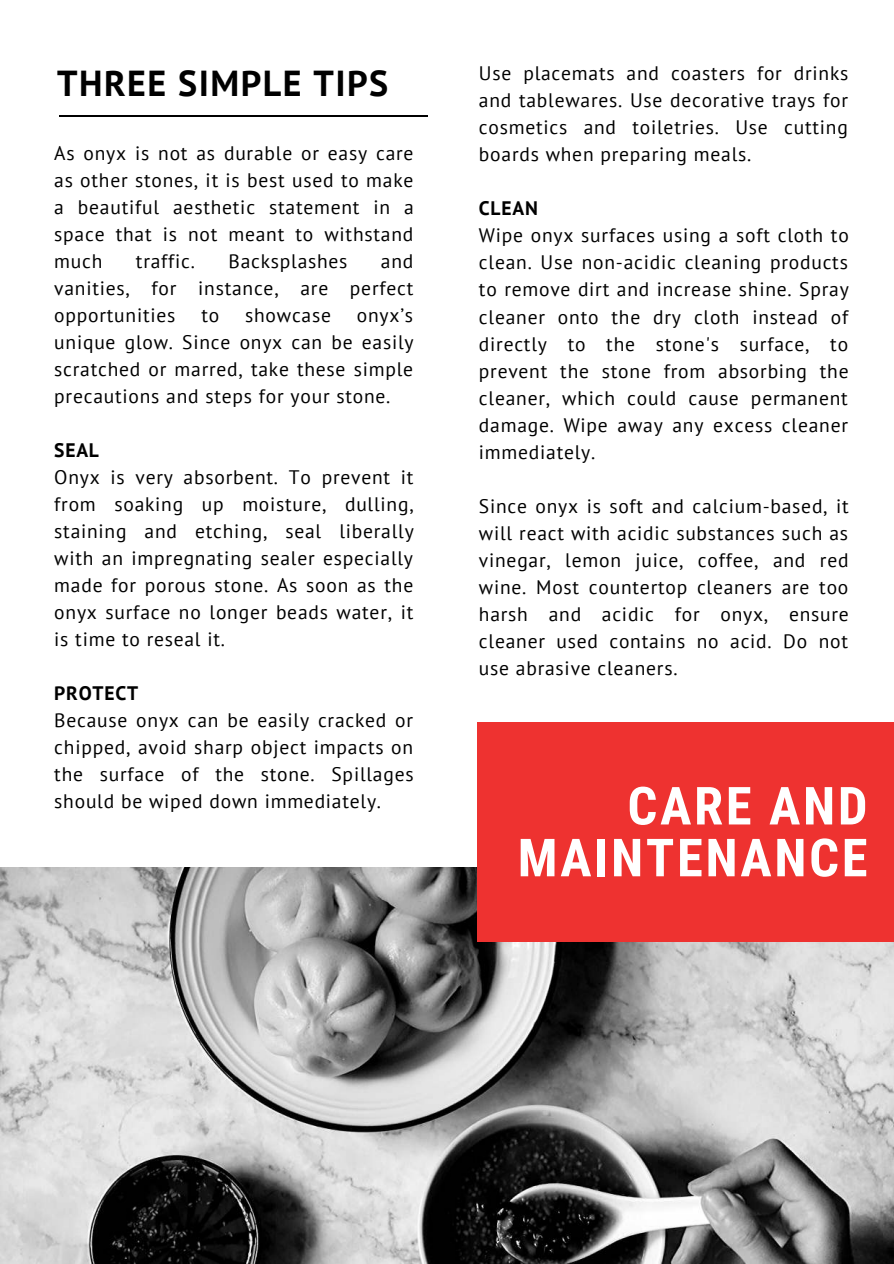
<style>
.page{position:relative;width:894px;height:1264px;background:#fff}
.page>*{position:absolute;margin:0;border:0;box-sizing:border-box;transform-origin:0 0}
.t1{font:700 52.5px/51.8px "Roboto Condensed";letter-spacing:.05em;color:#fff;text-align:right}
.t2{font:700 36px "PT Sans";letter-spacing:.04em;color:#000}
.t3{font:19.5px/27px "PT Sans";letter-spacing:.04em;color:#000;text-align:justify}
.t4{font:700 19.5px "PT Sans";letter-spacing:.04em;color:#000}
</style>
<div class="page">
<img style="left:0;top:867px;width:893px;height:396px">
<div style="left:477px;top:722px;width:416px;height:219px;background:#ee3230"></div>
<hr style="left:59px;top:116px;width:369px;height:1px;background:#000">
<h2 class="t2" style="left:57px;top:60px;width:332px">THREE SIMPLE TIPS</h2>
<p class="t3" style="left:54px;top:139px;width:361px">As onyx is not as durable or easy care as other stones, it is best used to make a beautiful aesthetic statement in a space that is not meant to withstand much</p>
<p class="t3" style="left:136px;top:247px;width:61px">traffic.</p>
<p class="t3" style="left:228px;top:247px;width:120px">Backsplashes</p>
<p class="t3" style="left:54px;top:247px;width:360px;text-indent:326px">and vanities, for instance, are perfect opportunities</p>
<p class="t3" style="left:54px;top:301px;width:361px;text-indent:302px">onyx’s unique glow. Since onyx can be easily scratched or marred, take these simple precautions and steps for your stone.</p>
<p class="t4" style="left:54px;top:437px;width:46px">SEAL</p>
<p class="t3" style="left:54px;top:463px;width:361px">Onyx is very absorbent. To prevent it from soaking up moisture, dulling, staining and etching, seal liberally with an impregnating sealer especially made for porous stone. As soon as the onyx surface no longer beads water, it is time to reseal it.</p>
<p class="t4" style="left:54px;top:680px;width:85px">PROTECT</p>
<p class="t3" style="left:54px;top:706px;width:361px">Because onyx can be easily cracked or chipped, avoid sharp object impacts on the surface of the stone. Spillages should be wiped down immediately.</p>
<p class="t3" style="left:201px;top:301px;width:19px">to</p>
<p class="t3" style="left:245px;top:301px;width:87px">showcase</p>
<p class="t3" style="left:479px;top:59px;width:371px">Use placemats and coasters for drinks and tablewares. Use decorative trays for cosmetics and toiletries. Use cutting boards when preparing meals.</p>
<p class="t4" style="left:479px;top:196px;width:60px">CLEAN</p>
<p class="t3" style="left:479px;top:222px;width:371px">Wipe onyx surfaces using a soft cloth to clean. Use non-acidic cleaning products to remove dirt and increase shine. Spray cleaner onto the dry cloth instead of directly to the stone's surface, to prevent the stone from absorbing the cleaner, which could cause permanent damage. Wipe away any excess cleaner immediately.</p>
<p class="t3" style="left:479px;top:492px;width:371px">Since onyx is soft and calcium-based, it will react with acidic substances such as vinegar, lemon juice, coffee, and red wine. Most countertop cleaners are too harsh and acidic for onyx, ensure cleaner used contains no acid. Do not use abrasive cleaners.</p>
<h1 class="t1" style="left:517px;top:778px;width:351px">CARE AND<br>MAINTENANCE</h1>
</div>
